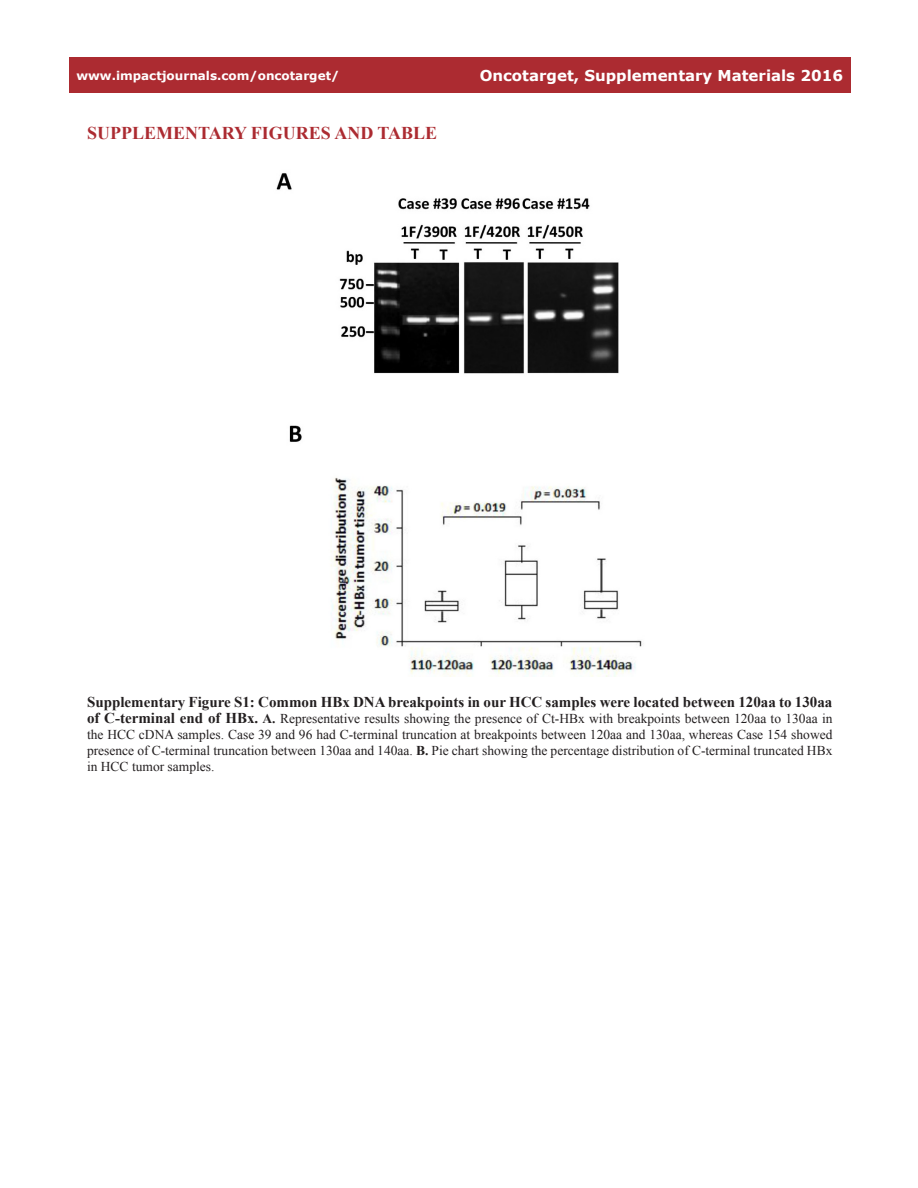
<style>
.page{position:relative;width:918px;height:1188px;background:#fff}
.page>*{position:absolute;margin:0;border:0;box-sizing:border-box;transform-origin:0 0}
.Heading{font:700 18px "Times New Roman";color:#ac2b31}
.figuretext{font:700 15px "Times New Roman";color:#231f20}
.t1{font:700 15px "Verdana";color:#fff}
.figuretext-2{font:13.5px/16.2px "Times New Roman";color:#231f20;text-align:justify}
.t2{font:700 12px "Verdana";color:#fff}
.s1{font-weight:700;font-size:15px}
.s2{font-weight:700}
</style>
<div class="page">
<div style="left:69px;top:57px;width:781px;height:36px;background:#ac2b31"></div>
<img style="left:276px;top:173px;width:366px;height:504px">
<p class="t2" style="left:76px;top:67px;width:264px">www.impactjournals.com/oncotarget/</p>
<p class="t1" style="left:480px;top:65px;width:365px">Oncotarget, Supplementary Materials 2016</p>
<p class="Heading" style="left:87px;top:120px;width:352px">SUPPLEMENTARY FIGURES AND TABLE</p>
<p class="figuretext" style="left:87px;top:691px;width:747px">Supplementary Figure S1: Common HBx DNA breakpoints in our HCC samples were located between 120aa to 130aa</p>
<p class="figuretext-2" style="left:87px;top:710px;width:747px"><span class="s1">of C-terminal end of HBx.</span> <span class="s2">A.</span> Representative results showing the presence of Ct-HBx with breakpoints between 120aa to 130aa in the HCC cDNA samples. Case 39 and 96 had C-terminal truncation at breakpoints between 120aa and 130aa, whereas Case 154 showed presence of C-terminal truncation between 130aa and 140aa. <span class="s2">B.</span> Pie chart showing the percentage distribution of C-terminal truncated HBx in HCC tumor samples.</p>
</div>
